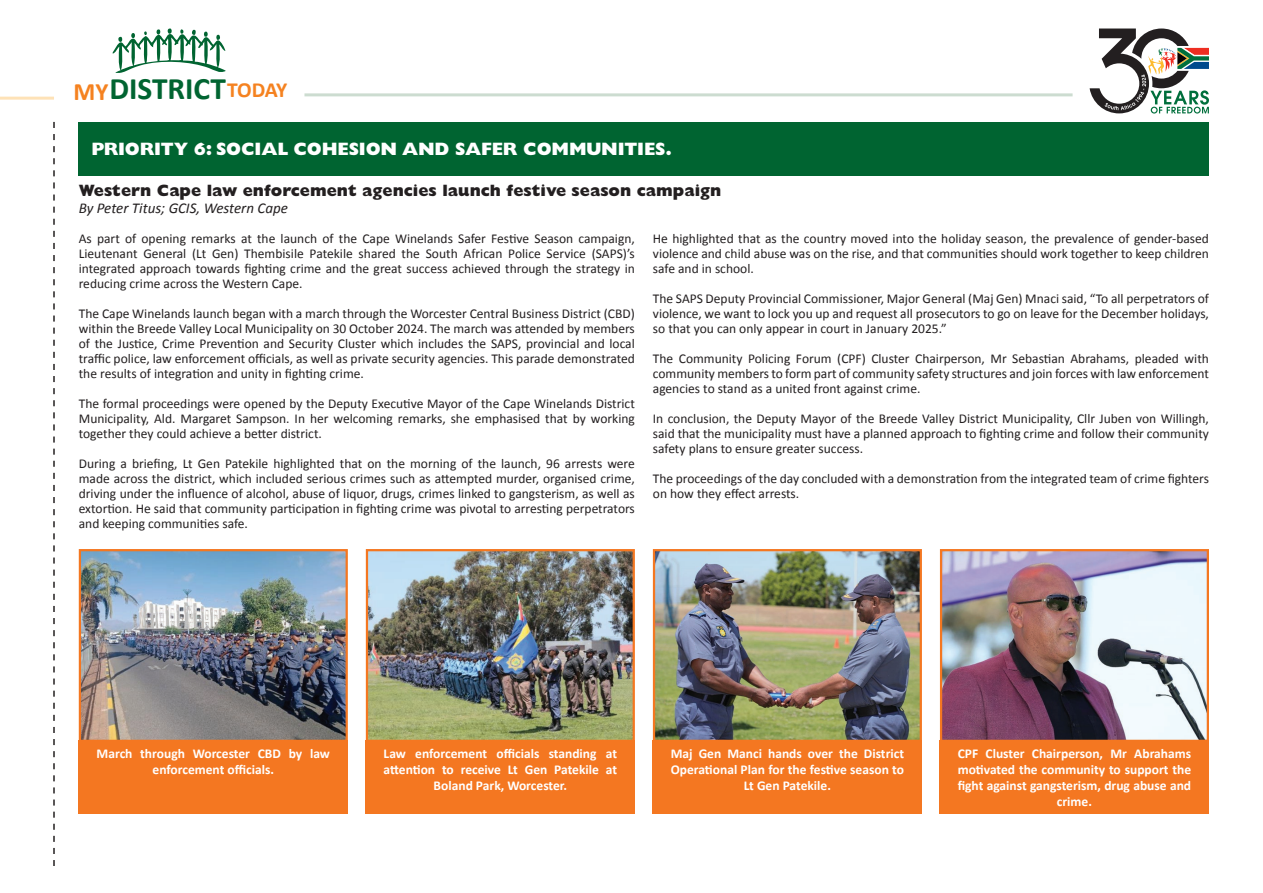
<style>
.page{position:relative;width:1263px;height:893px;background:#fff}
.page>*{position:absolute;margin:0;border:0;box-sizing:border-box;transform-origin:0 0}
.t1{font:700 31.35px "Calibri";color:#006431}
.t2{font:800 18px "Gill Sans MT Pro";letter-spacing:-.01em;color:#fff}
.t3{font:800 16.5px "Gill Sans MT Pro";color:#231f20}
.t4{font:italic 15px "Calibri";color:#231f20}
.t5{font:13.5px/15px "Calibri";color:#231f20;text-align:justify}
.t6{font:700 13.5px/16.2px "Calibri";color:#fff;text-align:center}
.s1{font-size:25.05px;color:#f58220}
.s2{font-size:21.6px;color:#f58220}
</style>
<div class="page">
<div style="left:79px;top:122px;width:1130px;height:54px;background:#006431"></div>
<svg style="left:53px;top:122px;width:2px;height:744px"></svg>
<hr style="left:0;top:97px;width:54px;height:3px;background:#fee2b7">
<hr style="left:304px;top:93px;width:768px;height:3px;background:#ccdcd0">
<svg style="left:113px;top:28px;width:113px;height:45px"></svg>
<svg style="left:1089px;top:29px;width:120px;height:85px"></svg>
<img style="left:82px;top:552px;width:263px;height:187px">
<div style="left:79px;top:549px;width:269px;height:193px;border:2px solid #f47721"></div>
<div style="left:79px;top:741px;width:269px;height:73px;background:#f47721"></div>
<img style="left:369px;top:552px;width:263px;height:187px">
<div style="left:366px;top:549px;width:269px;height:193px;border:2px solid #f47721"></div>
<div style="left:366px;top:741px;width:269px;height:73px;background:#f47721"></div>
<img style="left:943px;top:552px;width:263px;height:187px">
<div style="left:940px;top:549px;width:269px;height:193px;border:2px solid #f47721"></div>
<div style="left:940px;top:741px;width:269px;height:73px;background:#f47721"></div>
<img style="left:656px;top:552px;width:263px;height:187px">
<div style="left:653px;top:549px;width:269px;height:193px;border:2px solid #f47721"></div>
<div style="left:653px;top:741px;width:269px;height:73px;background:#f47721"></div>
<h1 class="t1" style="left:73px;top:69px;width:215px"><span class="s1">MY</span>DISTRICT<span class="s2">TODAY</span></h1>
<h2 class="t2" style="left:91px;top:138px;width:582px">PRIORITY 6: SOCIAL COHESION AND SAFER COMMUNITIES.</h2>
<p class="t3" style="left:79px;top:181px;width:644px">Western Cape law enforcement agencies launch festive season campaign</p>
<p class="t4" style="left:79px;top:197px;width:211px">By Peter Titus; GCIS, Western Cape</p>
<p class="t5" style="left:79px;top:231px;width:558px">As part of opening remarks at the launch of the Cape Winelands Safer Festive Season campaign, Lieutenant General (Lt Gen) Thembisile Patekile shared the South African Police Service (SAPS)’s integrated approach towards fighting crime and the great success achieved through the strategy in reducing crime across the Western Cape.</p>
<p class="t5" style="left:79px;top:306px;width:558px">The Cape Winelands launch began with a march through the Worcester Central Business District (CBD) within the Breede Valley Local Municipality on 30 October 2024. The march was attended by members of the Justice, Crime Prevention and Security Cluster which includes the SAPS, provincial and local traffic police, law enforcement officials, as well as private security agencies. This parade demonstrated the results of integration and unity in fighting crime.</p>
<p class="t5" style="left:79px;top:396px;width:558px">The formal proceedings were opened by the Deputy Executive Mayor of the Cape Winelands District Municipality, Ald. Margaret Sampson. In her welcoming remarks, she emphasised that by working together they could achieve a better district.</p>
<p class="t5" style="left:79px;top:456px;width:558px">During a briefing, Lt Gen Patekile highlighted that on the morning of the launch, 96 arrests were made across the district, which included serious crimes such as attempted murder, organised crime, driving under the influence of alcohol, abuse of liquor, drugs, crimes linked to gangsterism, as well as extortion. He said that community participation in fighting crime was pivotal to arresting perpetrators and keeping communities safe.</p>
<p class="t5" style="left:653px;top:231px;width:558px">He highlighted that as the country moved into the holiday season, the prevalence of gender-based violence and child abuse was on the rise, and that communities should work together to keep children safe and in school.</p>
<p class="t5" style="left:653px;top:291px;width:558px">The SAPS Deputy Provincial Commissioner, Major General (Maj Gen) Mnaci said, “To all perpetrators of violence, we want to lock you up and request all prosecutors to go on leave for the December holidays, so that you can only appear in court in January 2025.”</p>
<p class="t5" style="left:653px;top:351px;width:558px">The Community Policing Forum (CPF) Cluster Chairperson, Mr Sebastian Abrahams, pleaded with community members to form part of community safety structures and join forces with law enforcement agencies to stand as a united front against crime.</p>
<p class="t5" style="left:653px;top:411px;width:558px">In conclusion, the Deputy Mayor of the Breede Valley District Municipality, Cllr Juben von Willingh, said that the municipality must have a planned approach to fighting crime and follow their community safety plans to ensure greater success.</p>
<p class="t5" style="left:653px;top:471px;width:558px">The proceedings of the day concluded with a demonstration from the integrated team of crime fighters on how they effect arrests.</p>
<p class="t6" style="left:97px;top:745px;width:235px">March through Worcester CBD by law enforcement officials.</p>
<p class="t6" style="left:384px;top:745px;width:235px">Law enforcement officials standing at attention to receive Lt Gen Patekile at<br>Boland Park, Worcester.</p>
<p class="t6" style="left:958px;top:745px;width:235px">CPF Cluster Chairperson, Mr Abrahams motivated the community to support the fight against gangsterism, drug abuse and crime.</p>
<p class="t6" style="left:671px;top:745px;width:235px">Maj Gen Manci hands over the District<br>Operational Plan for the festive season to<br>Lt Gen Patekile.</p>
</div>
